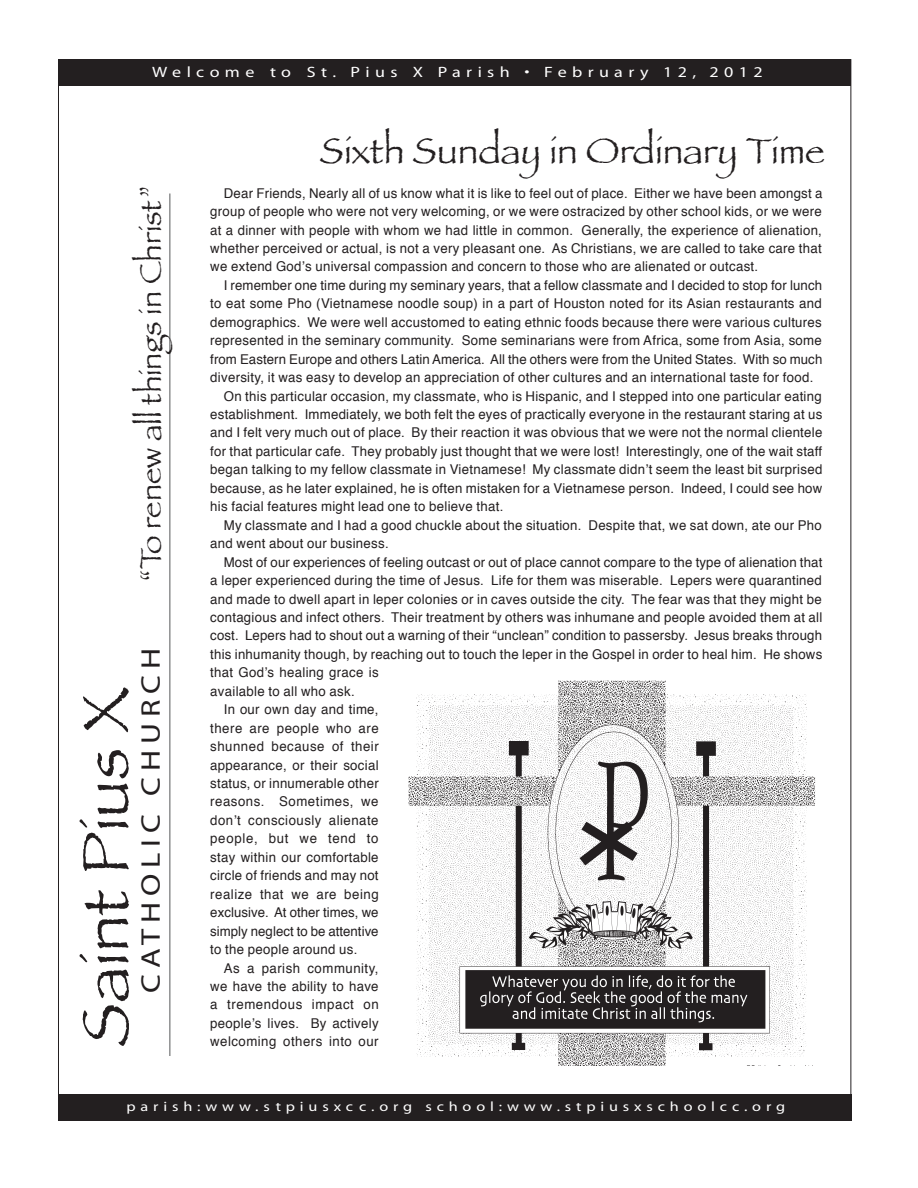
<style>
.page{position:relative;width:918px;height:1188px;background:#fff}
.page>*{position:absolute;margin:0;border:0;box-sizing:border-box;transform-origin:0 0}
.Headline{font:67.5px "Papyrus";color:#231f20}
.t1{font:37.2px "Papyrus";color:#231f20}
.t2{font:30.75px "Papyrus";color:#231f20}
.Headline-2{font:27px "Myriad";letter-spacing:.18em;color:#231f20;scale:1.2 1}
.Headline-3{font:15px "Myriad";letter-spacing:.3em;color:#fff;scale:1.2 1}
.Bulletin_text{font:13.5px/18.5px "Helvetica";letter-spacing:.02em;color:#231f20;text-align:justify}
.Headline-4{font:13.5px "Myriad";letter-spacing:.3em;color:#fff;scale:1.2 1}
</style>
<div class="page">
<img style="left:408px;top:680px;width:408px;height:385px">
<div style="left:58px;top:1095px;width:794px;height:26px;background:#231f20"></div>
<hr style="left:170px;top:194px;width:1px;height:862px;background:#57585a">
<div style="left:58px;top:60px;width:793px;height:26px;background:#231f20"></div>
<p class="Headline-3" style="left:152px;top:65px;width:510px">Welcome to St. Pius X Parish • February 12, 2012</p>
<p class="t1" style="left:320px;top:128px;width:507px">Sixth Sunday in Ordinary Time</p>
<p class="t2" style="left:132px;top:582px;width:399px;rotate:-90deg">“To renew all things in Christ”</p>
<p class="Bulletin_text" style="left:210px;top:184px;width:614px;text-indent:14px">Dear Friends, Nearly all of us know what it is like to feel out of place. Either we have been amongst a group of people who were not very welcoming, or we were ostracized by other school kids, or we were at a dinner with people with whom we had little in common. Generally, the experience of alienation, whether perceived or actual, is not a very pleasant one. As Christians, we are called to take care that we extend God’s universal compassion and concern to those who are alienated or outcast.</p>
<p class="Bulletin_text" style="left:210px;top:276px;width:614px;text-indent:14px">I remember one time during my seminary years, that a fellow classmate and I decided to stop for lunch to eat some Pho (Vietnamese noodle soup) in a part of Houston noted for its Asian restaurants and demographics. We were well accustomed to eating ethnic foods because there were various cultures represented in the seminary community. Some seminarians were from Africa, some from Asia, some from Eastern Europe and others Latin America. All the others were from the United States. With so much diversity, it was easy to develop an appreciation of other cultures and an international taste for food.</p>
<p class="Bulletin_text" style="left:210px;top:387px;width:614px;text-indent:14px">On this particular occasion, my classmate, who is Hispanic, and I stepped into one particular eating establishment. Immediately, we both felt the eyes of practically everyone in the restaurant staring at us and I felt very much out of place. By their reaction it was obvious that we were not the normal clientele for that particular cafe. They probably just thought that we were lost! Interestingly, one of the wait staff began talking to my fellow classmate in Vietnamese! My classmate didn’t seem the least bit surprised because, as he later explained, he is often mistaken for a Vietnamese person. Indeed, I could see how his facial features might lead one to believe that.</p>
<p class="Bulletin_text" style="left:210px;top:516px;width:613px;text-indent:14px">My classmate and I had a good chuckle about the situation. Despite that, we sat down, ate our Pho and went about our business.</p>
<p class="Bulletin_text" style="left:210px;top:553px;width:614px;text-align:left;text-indent:14px">Most of our experiences of feeling outcast or out of place cannot compare to the type of alienation that a leper experienced during the time of Jesus. Life for them was miserable. Lepers were quarantined and made to dwell apart in leper colonies or in caves outside the city. The fear was that they might be contagious and infect others. Their treatment by others was inhumane and people avoided them at all cost. Lepers had to shout out a warning of their “unclean” condition to passersby. Jesus breaks through this inhumanity though, by reaching out to touch the leper in the Gospel in order to heal him. He shows that God’s healing grace is<br>available to all who ask.</p>
<p class="Bulletin_text" style="left:210px;top:701px;width:170px;text-indent:14px">In our own day and time, there are people who are shunned because of their appearance, or their social status, or innumerable other reasons. Sometimes, we don’t consciously alienate people, but we tend to stay within our comfortable circle of friends and may not realize that we are being exclusive. At other times, we simply neglect to be attentive to the people around us.</p>
<p class="Bulletin_text" style="left:210px;top:959px;width:170px;text-indent:14px">As a parish community, we have the ability to have a tremendous impact on people’s lives. By actively welcoming others into our</p>
<p class="Headline-2" style="left:137px;top:993px;width:289px;rotate:-90deg">CATHOLIC CHURCH</p>
<p class="Headline" style="left:65px;top:1047px;width:361px;rotate:-90deg">Saint Pius X</p>
<p class="Headline-4" style="left:127px;top:1100px;width:550px">parish:www.stpiusxcc.org school:www.stpiusxschoolcc.org</p>
</div>
